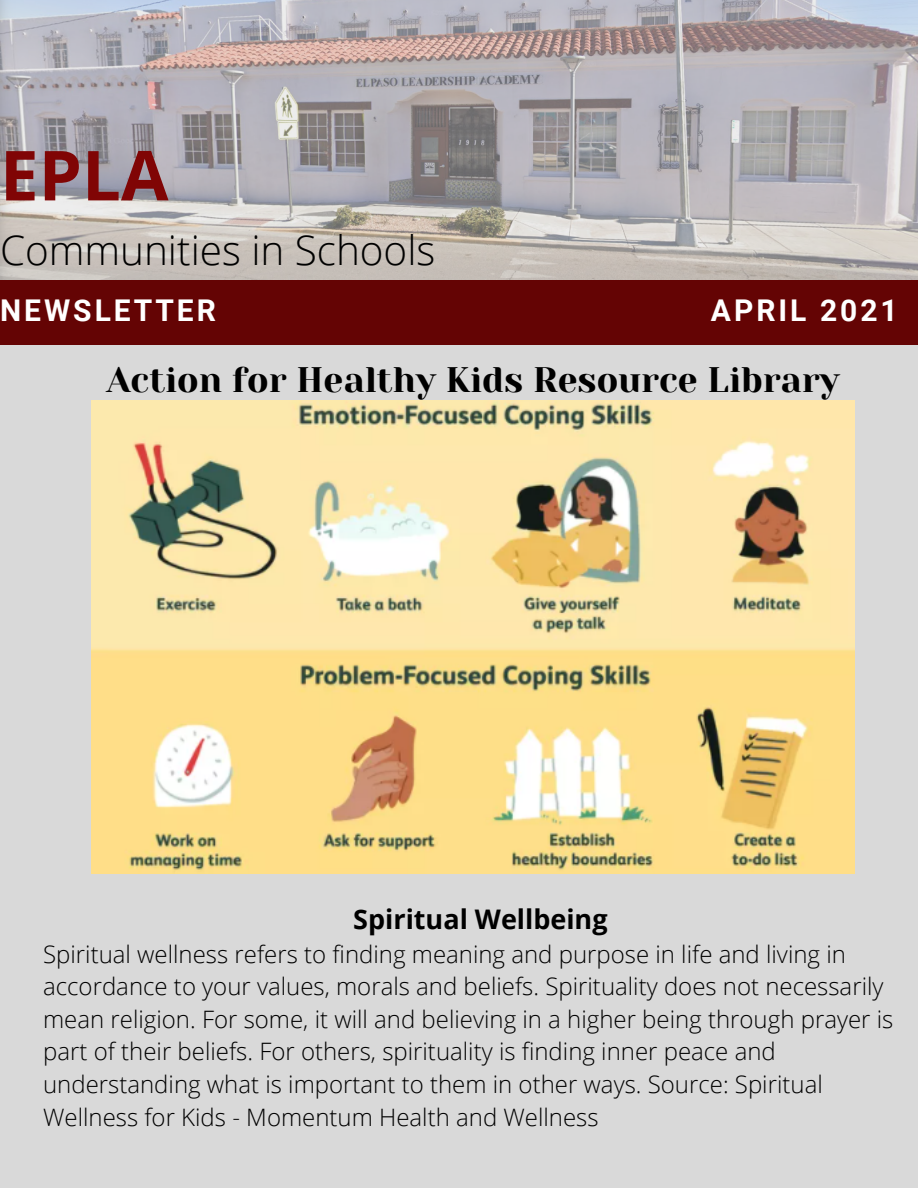
<style>
.page{position:relative;width:918px;height:1188px;background:#d9d9d9}
.page>*{position:absolute;margin:0;border:0;box-sizing:border-box;transform-origin:0 0}
.t1{font:700 69px "Open Sans";color:#800505}
.t2{font:300 40.5px "Open Sans";color:#000}
.t3{font:35.4px "Yeseva One";color:#000}
.t4{font:700 30px "Roboto";letter-spacing:.1em;color:#fff}
.t5{font:700 27px "Open Sans";color:#000}
.t6{font:300 24px/32.7px "Open Sans";color:#000}
</style>
<div class="page">
<img style="left:0;top:0;width:918px;height:280px">
<div style="left:0;top:281px;width:918px;height:64px;background:#640404"></div>
<img style="left:92px;top:401px;width:763px;height:472px">
<p class="t1" style="left:0;top:127px;width:170px">EPLA</p>
<p class="t2" style="left:0;top:221px;width:437px">Communities in Schools</p>
<p class="t4" style="left:0;top:293px;width:217px">NEWSLETTER</p>
<p class="t4" style="left:711px;top:293px;width:188px">APRIL 2021</p>
<p class="t3" style="left:107px;top:360px;width:734px">Action for Healthy Kids Resource Library</p>
<p class="t5" style="left:353px;top:900px;width:256px">Spiritual Wellbeing</p>
<p class="t6" style="left:43px;top:937px;width:852px">Spiritual wellness refers to finding meaning and purpose in life and living in accordance to your values, morals and beliefs. Spirituality does not necessarily mean religion. For some, it will and believing in a higher being through prayer is part of their beliefs. For others, spirituality is finding inner peace and understanding what is important to them in other ways. Source: Spiritual Wellness for Kids - Momentum Health and Wellness</p>
</div>
